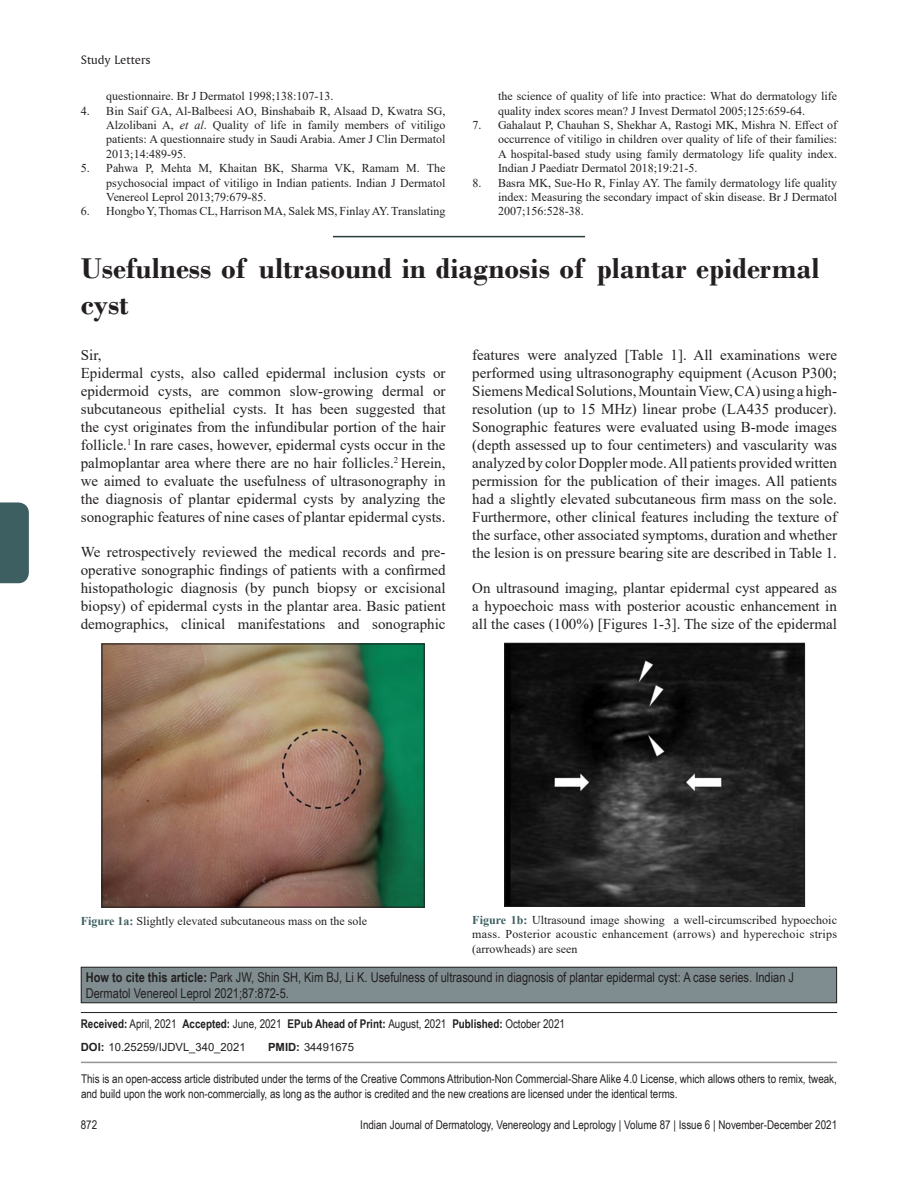
<style>
.page{position:relative;width:918px;height:1188px;background:#fff}
.page>*{position:absolute;margin:0;border:0;box-sizing:border-box;transform-origin:0 0}
.AT{font:700 30px/36px "Bodoni";color:#231f20}
.TX{font:15px/18px "Times New Roman";color:#231f20;text-align:justify}
.HTC{font:13.5px/16.5px "Arial Narrow";color:#231f20}
.t1{font:12.75px "Amerigo BT Roman A";color:#231f20}
.REF{font:12px/14.4px "Times New Roman";color:#231f20;text-align:justify}
.CR{font:12px/15px "Arial Narrow";color:#231f20}
.FGC{font:12px/14.4px "Times New Roman";color:#231f20;text-align:justify}
.L_HIS{font:700 12px "Arial Narrow";color:#231f20}
.DOI{font:11.25px "Arial";color:#231f20}
.s1{font-style:italic}
.s2{font-weight:700;color:#3e5f62}
.s3{font-weight:700}
.s4{font-weight:400}
</style>
<div class="page">
<div style="left:0;top:502px;width:29px;height:81px;background:#3e5f62"></div>
<hr style="left:81px;top:1062px;width:756px;height:1px;background:#939598">
<hr style="left:81px;top:1012px;width:756px;height:1px;background:#231f20">
<div style="left:81px;top:967px;width:756px;height:36px;background:#7f8d90"></div>
<div style="left:81px;top:967px;width:756px;height:36px;border:1px solid #231f20"></div>
<img style="left:104px;top:646px;width:318px;height:259px">
<div style="left:102px;top:644px;width:322px;height:263px;border:1px solid #231f20"></div>
<img style="left:507px;top:645px;width:296px;height:260px">
<div style="left:505px;top:643px;width:300px;height:264px;border:1px solid #231f20"></div>
<hr style="left:333px;top:236px;width:252px;height:1px;background:#283c3d">
<p class="t1" style="left:81px;top:52px;width:71px">Study Letters</p>
<p class="REF" style="left:106px;top:89px;width:229px">questionnaire. Br J Dermatol 1998;138:107-13.</p>
<p class="REF" style="left:106px;top:103px;width:341px;text-indent:-26px">4. Bin Saif GA, Al-Balbeesi AO, Binshabaib R, Alsaad D, Kwatra SG, Alzolibani A, <span class="s1">et al</span>. Quality of life in family members of vitiligo patients: A questionnaire study in Saudi Arabia. Amer J Clin Dermatol 2013;14:489-95.</p>
<p class="REF" style="left:106px;top:161px;width:341px;text-indent:-26px">5. Pahwa P, Mehta M, Khaitan BK, Sharma VK, Ramam M. The psychosocial impact of vitiligo in Indian patients. Indian J Dermatol Venereol Leprol 2013;79:679-85.</p>
<p class="REF" style="left:81px;top:204px;width:366px">6. Hongbo Y, Thomas CL, Harrison MA, Salek MS, Finlay AY. Translating</p>
<p class="REF" style="left:498px;top:89px;width:341px">the science of quality of life into practice: What do dermatology life quality index scores mean? J Invest Dermatol 2005;125:659-64.</p>
<p class="REF" style="left:498px;top:117px;width:341px;text-indent:-26px">7. Gahalaut P, Chauhan S, Shekhar A, Rastogi MK, Mishra N. Effect of occurrence of vitiligo in children over quality of life of their families:<br>A hospital-based study using family dermatology life quality index.<br>Indian J Paediatr Dermatol 2018;19:21-5.</p>
<p class="REF" style="left:498px;top:175px;width:341px;text-indent:-26px">8. Basra MK, Sue-Ho R, Finlay AY. The family dermatology life quality index: Measuring the secondary impact of skin disease. Br J Dermatol 2007;156:528-38.</p>
<p class="AT" style="left:81px;top:250px;width:740px">Usefulness of ultrasound in diagnosis of plantar epidermal cyst</p>
<p class="TX" style="left:81px;top:345px;width:22px">Sir,</p>
<p class="TX" style="left:81px;top:363px;width:366px">Epidermal cysts, also called epidermal inclusion cysts or epidermoid cysts, are common slow-growing dermal or subcutaneous epithelial cysts. It has been suggested that the cyst originates from the infundibular portion of the hair follicle.<sup>1</sup> In rare cases, however, epidermal cysts occur in the palmoplantar area where there are no hair follicles.<sup>2</sup> Herein, we aimed to evaluate the usefulness of ultrasonography in the diagnosis of plantar epidermal cysts by analyzing the sonographic features of nine cases of plantar epidermal cysts.</p>
<p class="TX" style="left:81px;top:542px;width:366px">We retrospectively reviewed the medical records and pre&shy;operative sonographic findings of patients with a confirmed histopathologic diagnosis (by punch biopsy or excisional biopsy) of epidermal cysts in the plantar area. Basic patient demographics, clinical manifestations and sonographic</p>
<p class="TX" style="left:472px;top:345px;width:366px">features were analyzed [Table 1]. All examinations were performed using ultrasonography equipment (Acuson P300; Siemens Medical Solutions, Mountain View, CA) using a high&shy;resolution (up to 15 MHz) linear probe (LA435 producer).<br>Sonographic features were evaluated using B-mode images (depth assessed up to four centimeters) and vascularity was analyzed by color Doppler mode. All patients provided written permission for the publication of their images. All patients had a slightly elevated subcutaneous firm mass on the sole.<br>Furthermore, other clinical features including the texture of the surface, other associated symptoms, duration and whether the lesion is on pressure bearing site are described in Table 1.</p>
<p class="TX" style="left:472px;top:578px;width:366px">On ultrasound imaging, plantar epidermal cyst appeared as a hypoechoic mass with posterior acoustic enhancement in all the cases (100%) [Figures 1-3]. The size of the epidermal</p>
<p class="FGC" style="left:81px;top:913px;width:288px"><span class="s2">Figure 1a:</span> Slightly elevated subcutaneous mass on the sole</p>
<p class="FGC" style="left:472px;top:912px;width:366px"><span class="s2">Figure 1b:</span> Ultrasound image showing a well-circumscribed hypoechoic mass. Posterior acoustic enhancement (arrows) and hyperechoic strips (arrowheads) are seen</p>
<p class="HTC" style="left:86px;top:968px;width:710px"><span class="s3">How to cite this article:</span> Park JW, Shin SH, Kim BJ, Li K. Usefulness of ultrasound in diagnosis of plantar epidermal cyst: A case series. Indian J<br>Dermatol Venereol Leprol 2021;87:872-5.</p>
<p class="L_HIS" style="left:81px;top:1015px;width:486px">Received: <span class="s4">April, 2021</span> Accepted: <span class="s4">June, 2021</span> EPub Ahead of Print: <span class="s4">August, 2021</span> Published: <span class="s4">October 2021</span></p>
<p class="DOI" style="left:81px;top:1039px;width:166px"><span class="s3">DOI:</span> 10.25259/IJDVL_340_2021</p>
<p class="DOI" style="left:268px;top:1039px;width:87px"><span class="s3">PMID:</span> 34491675</p>
<p class="CR" style="left:81px;top:1070px;width:757px">This is an open-access article distributed under the terms of the Creative Commons Attribution-Non Commercial-Share Alike 4.0 License, which allows others to remix, tweak, and build upon the work non-commercially, as long as the author is credited and the new creations are licensed under the identical terms.</p>
<p class="CR" style="left:81px;top:1116px;width:18px">872</p>
<p class="CR" style="left:360px;top:1116px;width:478px">Indian Journal of Dermatology, Venereology and Leprology | Volume 87 | Issue 6 | November-December 2021</p>
</div>
